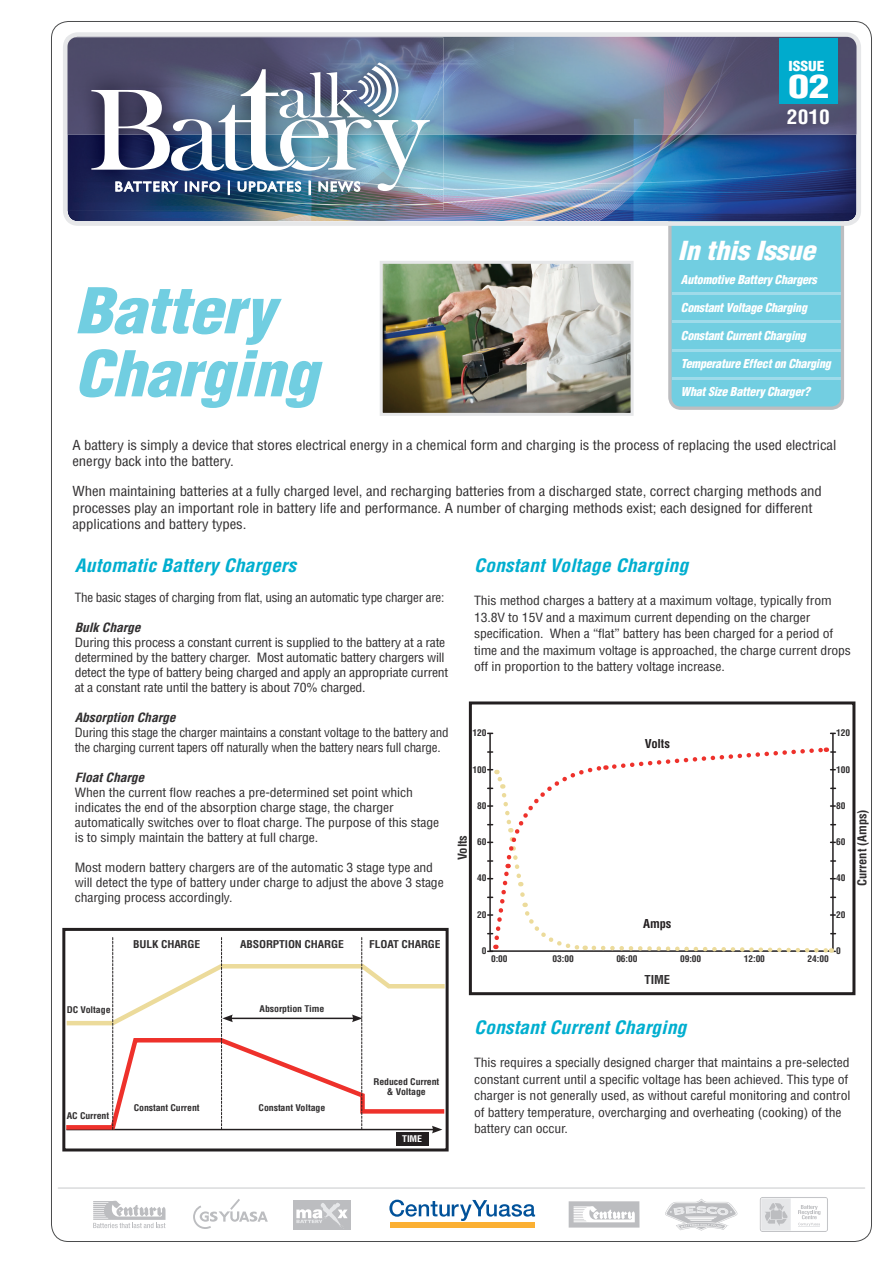
<style>
.page{position:relative;width:893px;height:1263px;background:#fff}
.page>*{position:absolute;margin:0;border:0;box-sizing:border-box;transform-origin:0 0}
.t1{font:italic 900 condensed 61.5px/63px "Helvetica LT Std";letter-spacing:-.01em;color:#71cee1;scale:1.1 1}
.t2{font:900 condensed 31.5px "Helvetica LT Std";color:#fff;scale:1.3 1}
.t3{font:italic 900 condensed 25.65px "Helvetica LT Std";letter-spacing:-.01em;color:#fff;scale:1.1 1}
.t4{font:700 condensed 19.5px "Helvetica LT Std";color:#fff;scale:1.1 1}
.t5{font:italic 700 condensed 18px "Helvetica LT Std";color:#00aecf;scale:1.1 1}
.t6{font:condensed 13.5px/16.5px "Helvetica LT Std";letter-spacing:-.01em;color:#312f30;scale:1.1 1}
.t7{font:900 condensed 13.5px "Helvetica LT Std";color:#fff;scale:1.15 1}
.t8{font:condensed 12.45px/15px "Helvetica LT Std";letter-spacing:-.01em;color:#312f30;scale:1.1 1}
.t9{font:condensed 12.45px/15px "Helvetica LT Std";letter-spacing:-.01em;color:#312f30;scale:1.05 1}
.t10{font:italic 700 condensed 12.45px "Helvetica LT Std";letter-spacing:-.01em;color:#312f30;scale:1.1 1}
.t11{font:italic 900 condensed 12px "Helvetica LT Std";letter-spacing:-.02em;color:#fff}
.t12{font:700 condensed 12px "Helvetica LT Std";letter-spacing:-.01em;color:#312f30;scale:1.05 1}
.t13{font:700 condensed 12px "Helvetica LT Std";letter-spacing:-.01em;color:#231f20;scale:1.05 1}
.t14{font:700 condensed 10.5px "Helvetica LT Std";letter-spacing:-.01em;color:#312f30;scale:1.1 1}
.t15{font:700 condensed 9px/10.2px "Helvetica LT Std";letter-spacing:-.01em;color:#312f30;text-align:center;scale:1.1 1}
.t16{font:700 condensed 9px "Helvetica LT Std";letter-spacing:-.01em;color:#312f30;scale:1.05 1}
.t17{font:700 condensed 9px "Helvetica LT Std";color:#fff;scale:1.1 1}
</style>
<div class="page">
<div style="left:670px;top:203px;width:172px;height:205px;background:#71cee1;border-radius:11px"></div>
<div style="left:668px;top:202px;width:176px;height:208px;border:3px solid #bcbdc0;border-radius:11px"></div>
<hr style="left:672px;top:292px;width:168px;height:3px;background:#9fdbea">
<hr style="left:672px;top:349px;width:168px;height:2px;background:#9fdbea">
<hr style="left:672px;top:321px;width:168px;height:2px;background:#9fdbea">
<hr style="left:672px;top:378px;width:168px;height:2px;background:#9fdbea">
<img style="left:63px;top:32px;width:798px;height:194px">
<img style="left:443px;top:46px;width:413px;height:88px">
<img style="left:66px;top:37px;width:2px;height:174px">
<img style="left:67px;top:45px;width:376px;height:166px">
<img style="left:68px;top:46px;width:375px;height:88px">
<svg style="left:68px;top:37px;width:788px;height:9px;background:#646583"></svg>
<img style="left:91px;top:62px;width:339px;height:133px">
<div style="left:779px;top:38px;width:58px;height:66px;background:#00abcd"></div>
<hr style="left:58px;top:1187px;width:807px;height:1px;background:#d1d2d4">
<div style="left:760px;top:1197px;width:68px;height:35px;border:1px solid #bcbdc0;border-radius:2px"></div>
<svg style="left:761px;top:1198px;width:66px;height:33px"></svg>
<svg style="left:193px;top:1199px;width:75px;height:30px"></svg>
<div style="left:569px;top:1201px;width:70px;height:26px;background:#bcbdc0"></div>
<svg style="left:574px;top:1206px;width:61px;height:16px"></svg>
<svg style="left:93px;top:1201px;width:73px;height:27px"></svg>
<svg style="left:389px;top:1200px;width:146px;height:21px"></svg>
<div style="left:391px;top:1222px;width:144px;height:6px;background:#fbb033"></div>
<div style="left:293px;top:1200px;width:58px;height:30px;background:#bcbdc0"></div>
<svg style="left:296px;top:1203px;width:52px;height:24px"></svg>
<svg style="left:665px;top:1199px;width:73px;height:31px"></svg>
<svg style="left:62px;top:927px;width:387px;height:225px"></svg>
<div style="left:396px;top:1132px;width:32px;height:14px;background:#231f20"></div>
<svg style="left:64px;top:937px;width:383px;height:196px"></svg>
<img style="left:384px;top:265px;width:246px;height:147px">
<div style="left:380px;top:261px;width:254px;height:155px;border:3px solid #e6e7e9"></div>
<svg style="left:468px;top:701px;width:388px;height:295px"></svg>
<svg style="left:489px;top:732px;width:345px;height:13px"></svg>
<svg style="left:488px;top:745px;width:347px;height:210px"></svg>
<p class="t7" style="left:788px;top:59px;width:33px">ISSUE</p>
<h2 class="t2" style="left:788px;top:69px;width:33px">02</h2>
<h3 class="t4" style="left:787px;top:109px;width:40px">2010</h3>
<h1 class="t1" style="left:74px;top:283px;width:223px">Battery<br>Charging</h1>
<h3 class="t3" style="left:678px;top:240px;width:127px">In this Issue</h3>
<p class="t11" style="left:681px;top:275px;width:137px">Automotive Battery Chargers</p>
<p class="t11" style="left:681px;top:303px;width:128px">Constant Voltage Charging</p>
<p class="t11" style="left:681px;top:331px;width:126px">Constant Current Charging</p>
<p class="t11" style="left:681px;top:358px;width:151px">Temperature Effect on Charging</p>
<p class="t11" style="left:681px;top:386px;width:131px">What Size Battery Charger?</p>
<p class="t6" style="left:73px;top:437px;width:696px">A battery is simply a device that stores electrical energy in a chemical form and charging is the process of replacing the used electrical energy back into the battery.</p>
<p class="t6" style="left:73px;top:484px;width:683px">When maintaining batteries at a fully charged level, and recharging batteries from a discharged state, correct charging methods and processes play an important role in battery life and performance. A number of charging methods exist; each designed for different applications and battery types.</p>
<h3 class="t5" style="left:75px;top:558px;width:203px">Automatic Battery Chargers</h3>
<p class="t9" style="left:75px;top:591px;width:353px">The basic stages of charging from flat, using an automatic type charger are:</p>
<p class="t10" style="left:75px;top:622px;width:61px">Bulk Charge</p>
<p class="t8" style="left:75px;top:636px;width:341px">During this process a constant current is supplied to the battery at a rate determined by the battery charger. Most automatic battery chargers will detect the type of battery being charged and apply an appropriate current at a constant rate until the battery is about 70% charged.</p>
<p class="t10" style="left:75px;top:712px;width:93px">Absorption Charge</p>
<p class="t9" style="left:75px;top:726px;width:357px">During this stage the charger maintains a constant voltage to the battery and the charging current tapers off naturally when the battery nears full charge.</p>
<p class="t10" style="left:75px;top:772px;width:65px">Float Charge</p>
<p class="t8" style="left:75px;top:786px;width:333px">When the current flow reaches a pre-determined set point which indicates the end of the absorption charge stage, the charger automatically switches over to float charge. The purpose of this stage is to simply maintain the battery at full charge.</p>
<p class="t8" style="left:75px;top:861px;width:337px">Most modern battery chargers are of the automatic 3 stage type and will detect the type of battery under charge to adjust the above 3 stage charging process accordingly.</p>
<h3 class="t5" style="left:474px;top:558px;width:196px">Constant Voltage Charging</h3>
<p class="t8" style="left:474px;top:593px;width:344px;line-height:16.5px">This method charges a battery at a maximum voltage, typically from 13.8V to 15V and a maximum current depending on the charger specification. When a “flat” battery has been charged for a period of time and the maximum voltage is approached, the charge current drops off in proportion to the battery voltage increase.</p>
<p class="t16" style="left:836px;top:729px;width:15px">120</p>
<p class="t16" style="left:473px;top:729px;width:15px">120</p>
<p class="t13" style="left:645px;top:739px;width:25px">Volts</p>
<p class="t16" style="left:836px;top:766px;width:15px">100</p>
<p class="t16" style="left:473px;top:766px;width:15px">100</p>
<p class="t16" style="left:836px;top:802px;width:10px">80</p>
<p class="t16" style="left:477px;top:802px;width:10px">80</p>
<p class="t12" style="left:857px;top:886px;width:74px;rotate:-90deg">Current (Amps)</p>
<p class="t12" style="left:457px;top:860px;width:25px;rotate:-90deg">Volts</p>
<p class="t16" style="left:836px;top:838px;width:10px">60</p>
<p class="t16" style="left:477px;top:838px;width:10px">60</p>
<p class="t16" style="left:836px;top:874px;width:10px">40</p>
<p class="t16" style="left:477px;top:874px;width:10px">40</p>
<p class="t15" style="left:67px;top:1005px;width:41px">DC Voltage</p>
<p class="t14" style="left:133px;top:940px;width:63px">BULK CHARGE</p>
<p class="t15" style="left:67px;top:1112px;width:40px">AC Current</p>
<p class="t15" style="left:134px;top:1103px;width:61px">Constant Current</p>
<p class="t14" style="left:240px;top:940px;width:96px">ABSORPTION CHARGE</p>
<p class="t15" style="left:260px;top:1004px;width:60px">Absorption Time</p>
<p class="t15" style="left:259px;top:1103px;width:62px">Constant Voltage</p>
<p class="t14" style="left:369px;top:940px;width:67px">FLOAT CHARGE</p>
<p class="t15" style="left:373px;top:1077px;width:61px">Reduced Current &amp; Voltage</p>
<p class="t17" style="left:402px;top:1135px;width:20px">TIME</p>
<p class="t16" style="left:477px;top:911px;width:10px">20</p>
<p class="t13" style="left:643px;top:919px;width:28px">Amps</p>
<p class="t16" style="left:482px;top:947px;width:6px">0</p>
<p class="t16" style="left:491px;top:955px;width:17px">0:00</p>
<p class="t16" style="left:553px;top:955px;width:22px">03:00</p>
<p class="t16" style="left:616px;top:955px;width:22px">06:00</p>
<p class="t16" style="left:680px;top:955px;width:22px">09:00</p>
<p class="t12" style="left:645px;top:975px;width:26px">TIME</p>
<p class="t16" style="left:836px;top:911px;width:10px">20</p>
<p class="t16" style="left:744px;top:955px;width:22px">12:00</p>
<p class="t16" style="left:808px;top:955px;width:22px">24:00</p>
<p class="t16" style="left:836px;top:947px;width:6px">0</p>
<h3 class="t5" style="left:474px;top:1020px;width:195px">Constant Current Charging</h3>
<p class="t8" style="left:474px;top:1055px;width:344px;line-height:16.5px">This requires a specially designed charger that maintains a pre-selected constant current until a specific voltage has been achieved. This type of charger is not generally used, as without careful monitoring and control of battery temperature, overcharging and overheating (cooking) of the battery can occur.</p>
</div>
